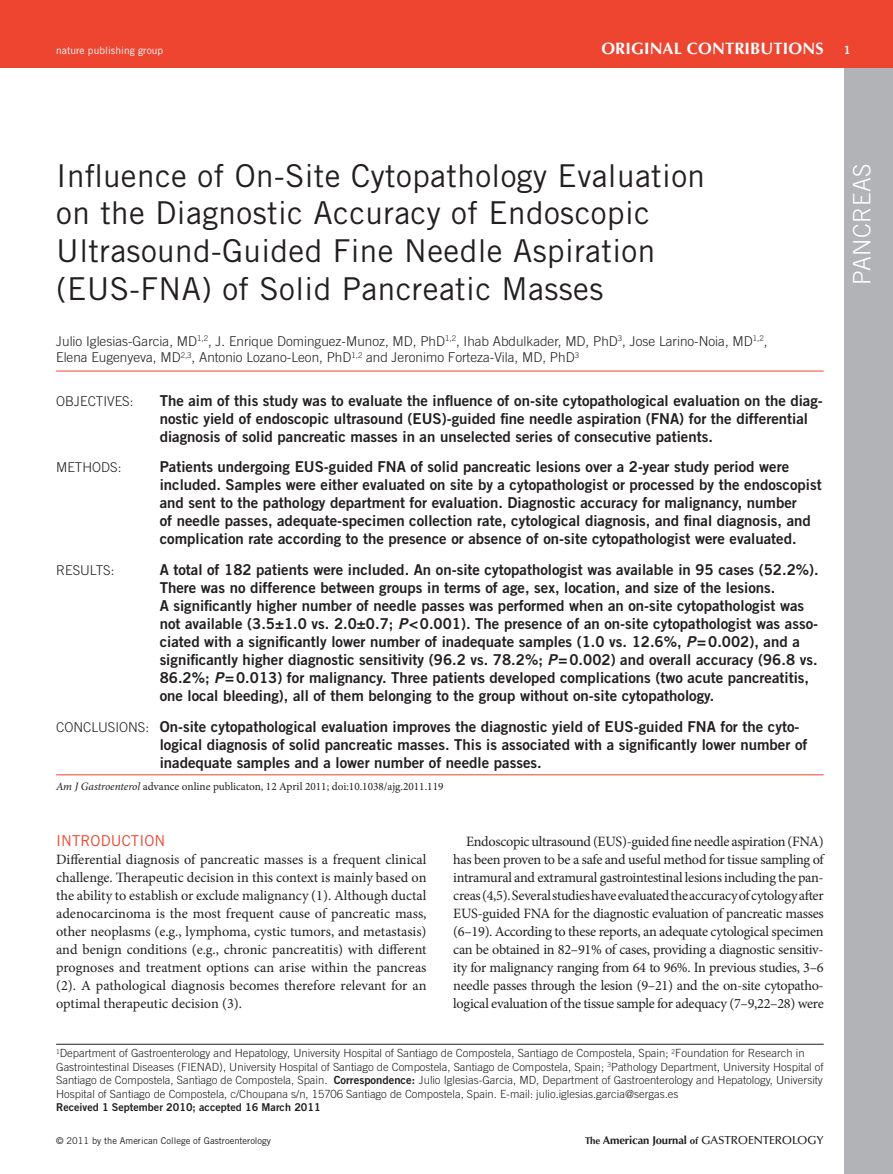
<style>
.page{position:relative;width:893px;height:1174px;background:#fff}
.page>*{position:absolute;margin:0;border:0;box-sizing:border-box;transform-origin:0 0}
.t1{font:31.5px/37.8px "Trade Gothic";letter-spacing:.015em;color:#231f20}
.t2{font:300 24px "Trade Gothic";letter-spacing:.025em;color:#fff}
.t3{font:700 16.5px "Optima";letter-spacing:.01em;color:#fff}
.t4{font:15px/18px "Trade Gothic Bold Two";color:#231f20}
.t5{font:15px "Trade Gothic";letter-spacing:.005em;color:#ee4531}
.t6{font:14.25px/18px "Minion Pro";letter-spacing:-.015em;color:#231f20;text-align:justify}
.t7{font:300 13.5px/16.2px "Trade Gothic";color:#231f20}
.t8{font:500 11.7px "Optima";letter-spacing:-.01em;color:#231f20}
.t9{font:300 11.25px/13.5px "Trade Gothic";color:#231f20}
.t10{font:11.25px "Minion Pro";color:#231f20}
.t11{font:10.8px "Trade Gothic Bold Two";color:#231f20}
.t12{font:10.2px "Trade Gothic";letter-spacing:.005em;color:#fff}
.t13{font:9.3px "Trade Gothic";color:#231f20}
.s1{font-style:italic}
.s2{font-family:"Trade Gothic";font-weight:300;font-size:13.5px}
.s3{font-family:"Trade Gothic Bold Two";font-weight:400}
.s4{font-weight:700;font-size:9.75px}
.s5{font-weight:700;font-size:11.25px}
</style>
<div class="page">
<div style="left:0;top:0;width:893px;height:68px;background:#ee4531"></div>
<div style="left:844px;top:68px;width:49px;height:1106px;background:#b2b3b7"></div>
<hr style="left:56px;top:371px;width:768px;height:1px;background:#ee4531">
<hr style="left:56px;top:774px;width:768px;height:1px;background:#ee4531">
<hr style="left:56px;top:1044px;width:768px;height:1px;background:#231f20">
<p class="t12" style="left:56px;top:44px;width:109px">nature publishing group</p>
<p class="t3" style="left:601px;top:39px;width:224px">ORIGINAL CONTRIBUTIONS</p>
<h1 class="t1" style="left:56px;top:156px;width:650px">Influence of On-Site Cytopathology Evaluation on the Diagnostic Accuracy of Endoscopic Ultrasound-Guided Fine Needle Aspiration (EUS-FNA) of Solid Pancreatic Masses</h1>
<p class="t7" style="left:56px;top:333px;width:713px">Julio Iglesias-Garcia, MD<sup>1,2</sup>, J. Enrique Dominguez-Munoz, MD, PhD<sup>1,2</sup>, Ihab Abdulkader, MD, PhD<sup>3</sup>, Jose Larino-Noia, MD<sup>1,2</sup>,<br>Elena Eugenyeva, MD<sup>2,3</sup>, Antonio Lozano-Leon, PhD<sup>1,2</sup> and Jeronimo Forteza-Vila, MD, PhD<sup>3</sup></p>
<p class="t7" style="left:56px;top:392px;width:79px">OBJECTIVES:</p>
<p class="t4" style="left:160px;top:391px;width:665px">The aim of this study was to evaluate the influence of on-site cytopathological evaluation on the diag&shy;nostic yield of endoscopic ultrasound (EUS)-guided fine needle aspiration (FNA) for the differential diagnosis of solid pancreatic masses in an unselected series of consecutive patients.</p>
<p class="t7" style="left:56px;top:459px;width:67px">METHODS:</p>
<p class="t4" style="left:160px;top:458px;width:663px">Patients undergoing EUS-guided FNA of solid pancreatic lesions over a 2-year study period were included. Samples were either evaluated on site by a cytopathologist or processed by the endoscopist and sent to the pathology department for evaluation. Diagnostic accuracy for malignancy, number<br>of needle passes, adequate-specimen collection rate, cytological diagnosis, and final diagnosis, and complication rate according to the presence or absence of on-site cytopathologist were evaluated.</p>
<p class="t7" style="left:56px;top:562px;width:60px">RESULTS:</p>
<p class="t4" style="left:160px;top:560px;width:661px">A total of 1 82 patients were included. An on-site cytopathologist was available in 95 cases (52.2%).<br>There was no difference between groups in terms of age, sex, location, and size of the lesions.<br>A significantly higher number of needle passes was performed when an on-site cytopathologist was not available (3.5±1 .0 vs. 2.0±0.7; <span class="s1">P</span>&lt;0.001 ). The presence of an on-site cytopathologist was asso&shy;ciated with a significantly lower number of inadequate samples (1 .0 vs. 1 2.6%, <span class="s1">P</span>=0.002), and a significantly higher diagnostic sensitivity (96.2 vs. 78.2%; <span class="s1">P</span>=0.002) and overall accuracy (96.8 vs.<br>86.2%; <span class="s1">P</span>=0.01 3) for malignancy. Three patients developed complications (two acute pancreatitis, one local bleeding), all of them belonging to the group without on-site cytopathology.</p>
<p class="t4" style="left:160px;top:717px;width:649px;text-indent:-103px"><span class="s2">CONCLUSIONS:</span> On-site cytopathological evaluation improves the diagnostic yield of EUS-guided FNA for the cyto&shy;logical diagnosis of solid pancreatic masses. This is associated with a significantly lower number of inadequate samples and a lower number of needle passes.</p>
<p class="t10" style="left:56px;top:779px;width:389px"><span class="s1">Am J Gastroenterol</span> advance online publicaton, 12 April 2011; doi:10.1038/ajg.2011.119</p>
<p class="t5" style="left:56px;top:832px;width:111px">INTRODUCTION</p>
<p class="t6" style="left:56px;top:850px;width:372px">Differential diagnosis of pancreatic masses is a frequent clinical challenge. Therapeutic decision in this context is mainly based on the ability to establish or exclude malignancy (1). Although ductal adenocarcinoma is the most frequent cause of pancreatic mass, other neoplasms (e.g., lymphoma, cystic tumors, and metastasis) and benign conditions (e.g., chronic pancreatitis) with different prognoses and treatment options can arise within the pancreas (2). A pathological diagnosis becomes therefore relevant for an optimal therapeutic decision (3).</p>
<p class="t6" style="left:453px;top:832px;width:372px;text-indent:13px">Endoscopic ultrasound (EUS)-guided fine needle aspiration (FNA) has been proven to be a safe and useful method for tissue sampling of intramural and extramural gastrointestinal lesions including the pan&shy;creas (4,5). Several studies have evaluated the accuracy of cytology after EUS-guided FNA for the diagnostic evaluation of pancreatic masses (6–19). According to these reports, an adequate cytological specimen can be obtained in 82–91% of cases, providing a diagnostic sensitiv&shy;ity for malignancy ranging from 64 to 96%. In previous studies, 3–6 needle passes through the lesion (9–21) and the on-site cytopatho&shy;logical evaluation of the tissue sample for adequacy (7–9,22–28) were</p>
<p class="t9" style="left:56px;top:1046px;width:769px"><sup>1</sup>Department of Gastroenterology and Hepatology, University Hospital of Santiago de Compostela, Santiago de Compostela, Spain; <sup>2</sup>Foundation for Research in Gastrointestinal Diseases (FIENAD), University Hospital of Santiago de Compostela, Santiago de Compostela, Spain; <sup>3</sup>Pathology Department, University Hospital of Santiago de Compostela, Santiago de Compostela, Spain. <span class="s3">Correspondence:</span> Julio Iglesias-Garcia, MD, Department of Gastroenterology and Hepatology, University Hospital of Santiago de Compostela, c/Choupana s/n, 15706 Santiago de Compostela, Spain. E-mail: julio.iglesias.garcia@sergas.es</p>
<p class="t11" style="left:56px;top:1100px;width:258px">Received 1 September 201 0; accepted 1 6 March 2011</p>
<p class="t13" style="left:56px;top:1134px;width:216px">© 2011 by the American College of Gastroenterology</p>
<p class="t8" style="left:585px;top:1133px;width:240px"><span class="s4">The</span> <span class="s5">American Journal</span> <span class="s4">of</span> GASTROENTEROLOGY</p>
<h2 class="t2" style="left:848px;top:285px;width:123px;rotate:-90deg">PANCREAS</h2>
</div>
